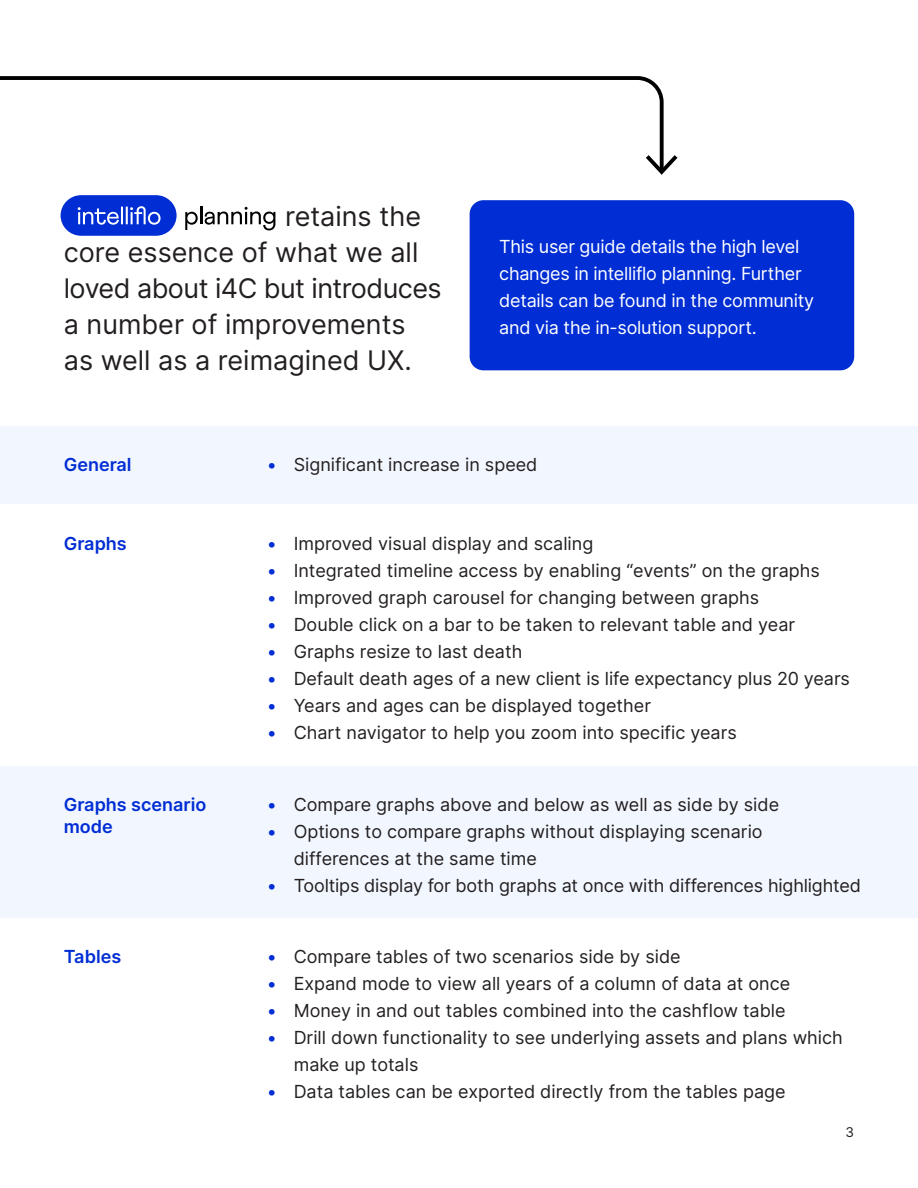
<style>
.page{position:relative;width:918px;height:1188px;background:#fff}
.page>*{position:absolute;margin:0;border:0;box-sizing:border-box;transform-origin:0 0}
.Sub_header{font:27px/36px "Inter";color:#231f20}
.t1{font:18px/27px "Inter";color:#231f20}
.t2{font:18px/27px "Inter";letter-spacing:-.015em;color:#fff}
.Sub_header-2{font:600 18px/22.5px "Inter";color:#002dd4}
.t3{font:13.5px "Inter";color:#231f20}
.s1{color:#002dd4}
</style>
<div class="page">
<div style="left:0;top:426px;width:918px;height:79px;background:#f2f7ff"></div>
<div style="left:0;top:766px;width:918px;height:152px;background:#f2f7ff"></div>
<div style="left:470px;top:200px;width:384px;height:170px;background:#002dd4;border-radius:14px"></div>
<svg style="left:0;top:76px;width:664px;height:79px"></svg>
<svg style="left:646px;top:155px;width:32px;height:20px"></svg>
<div style="left:61px;top:195px;width:116px;height:41px;background:#002ed4;border-radius:20px"></div>
<svg style="left:78px;top:206px;width:83px;height:19px"></svg>
<svg style="left:185px;top:206px;width:90px;height:24px"></svg>
<p class="Sub_header" style="left:64px;top:198px;width:379px;text-indent:221px">retains the core essence of what we all loved about i4C but introduces a number of improvements<br>as well as a reimagined UX.</p>
<p class="t2" style="left:499px;top:233px;width:316px">This user guide details the high level changes in intelliflo planning. Further details can be found in the community and via the in-solution support.</p>
<p class="Sub_header-2" style="left:64px;top:453px;width:69px">General</p>
<p class="t1" style="left:267px;top:451px;width:272px"><span class="s1">•</span> Significant increase in speed</p>
<p class="Sub_header-2" style="left:64px;top:531px;width:65px">Graphs</p>
<p class="t1" style="left:267px;top:529px;width:328px"><span class="s1">•</span> Improved visual display and scaling</p>
<p class="t1" style="left:267px;top:556px;width:555px"><span class="s1">•</span> Integrated timeline access by enabling “events” on the graphs</p>
<p class="t1" style="left:267px;top:583px;width:494px"><span class="s1">•</span> Improved graph carousel for changing between graphs</p>
<p class="t1" style="left:267px;top:610px;width:530px"><span class="s1">•</span> Double click on a bar to be taken to relevant table and year</p>
<p class="t1" style="left:267px;top:637px;width:257px"><span class="s1">•</span> Graphs resize to last death</p>
<p class="t1" style="left:267px;top:664px;width:585px"><span class="s1">•</span> Default death ages of a new client is life expectancy plus 20 years</p>
<p class="t1" style="left:267px;top:691px;width:386px"><span class="s1">•</span> Years and ages can be displayed together</p>
<p class="t1" style="left:267px;top:718px;width:472px"><span class="s1">•</span> Chart navigator to help you zoom into specific years</p>
<p class="Sub_header-2" style="left:64px;top:793px;width:144px">Graphs scenario mode</p>
<p class="t1" style="left:267px;top:791px;width:514px"><span class="s1">•</span> Compare graphs above and below as well as side by side</p>
<p class="t1" style="left:294px;top:818px;width:470px;text-indent:-27px"><span class="s1">•</span> Options to compare graphs without displaying scenario differences at the same time</p>
<p class="t1" style="left:267px;top:872px;width:596px"><span class="s1">•</span> Tooltips display for both graphs at once with differences highlighted</p>
<p class="Sub_header-2" style="left:64px;top:944px;width:59px">Tables</p>
<p class="t1" style="left:267px;top:942px;width:415px"><span class="s1">•</span> Compare tables of two scenarios side by side</p>
<p class="t1" style="left:267px;top:969px;width:525px"><span class="s1">•</span> Expand mode to view all years of a column of data at once</p>
<p class="t1" style="left:267px;top:996px;width:521px"><span class="s1">•</span> Money in and out tables combined into the cashflow table</p>
<p class="t1" style="left:294px;top:1023px;width:551px;text-indent:-27px"><span class="s1">•</span> Drill down functionality to see underlying assets and plans which make up totals</p>
<p class="t1" style="left:267px;top:1077px;width:520px"><span class="s1">•</span> Data tables can be exported directly from the tables page</p>
<p class="t3" style="left:846px;top:1123px;width:10px">3</p>
</div>
